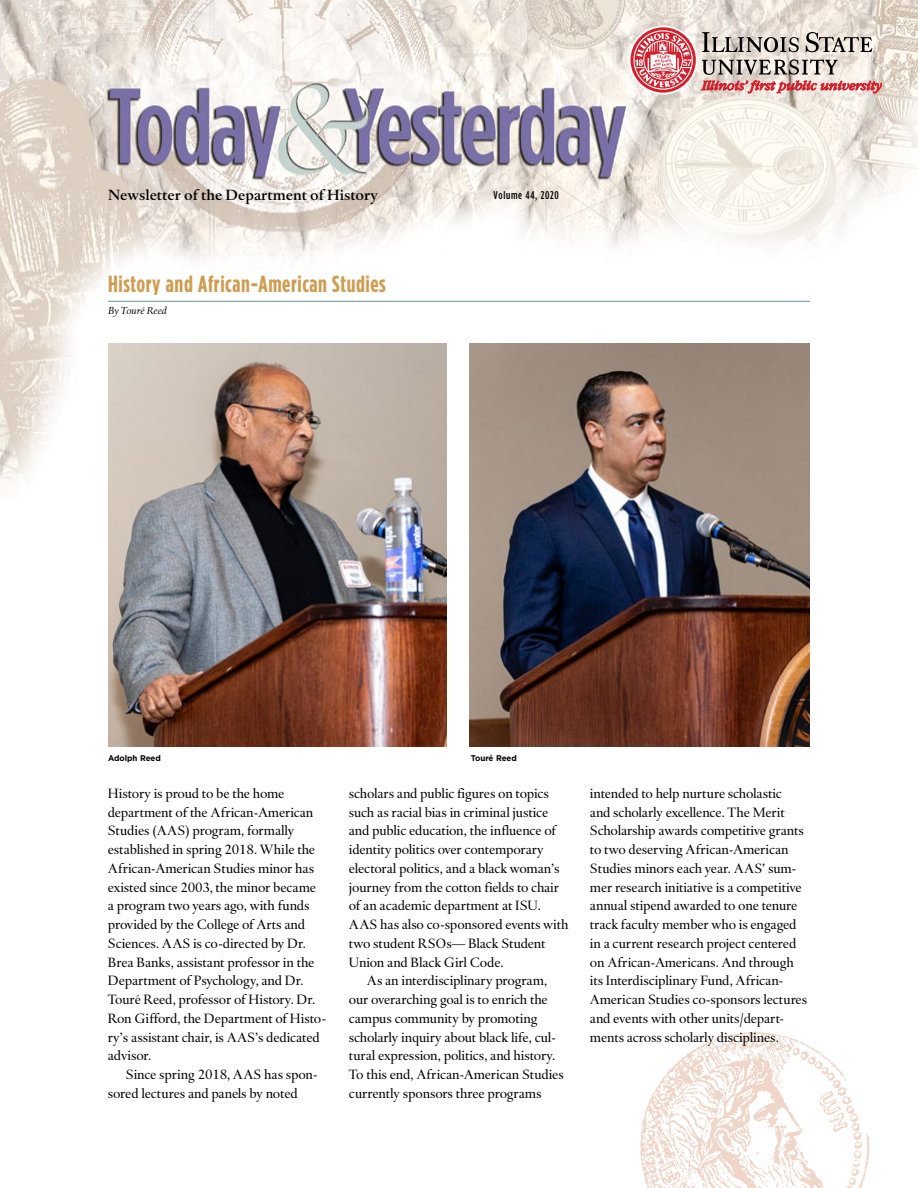
<style>
.page{position:relative;width:918px;height:1188px;background:#fff}
.page>*{position:absolute;margin:0;border:0;box-sizing:border-box;transform-origin:0 0}
.t1{font:700 23.25px "Gotham Condensed";letter-spacing:.025em;color:#cf9c51}
.t2{font:500 15px "Haarlemmer";letter-spacing:-.005em;color:#000}
.t3{font:13.8px/18.8px "Haarlemmer";letter-spacing:-.01em;color:#000}
.t4{font:500 11.25px "Gotham Condensed";letter-spacing:.06em;color:#000}
.By_Line__Author{font:italic 10.5px "Haarlemmer";letter-spacing:-.005em;color:#000}
.t5{font:700 8.25px "Gotham";letter-spacing:-.005em;color:#000}
</style>
<div class="page">
<img style="left:0;top:0;width:918px;height:489px">
<img style="left:640px;top:1031px;width:230px;height:157px">
<svg style="left:631px;top:27px;width:251px;height:66px;background:#d2aba8"></svg>
<img style="left:108px;top:343px;width:339px;height:403px">
<img style="left:469px;top:343px;width:341px;height:403px">
<hr style="left:108px;top:301px;width:702px;height:1px;background:#649891">
<p class="t2" style="left:108px;top:186px;width:272px">Newsletter of the Department of History</p>
<p class="t4" style="left:494px;top:189px;width:67px">Volume 44, 2020</p>
<p class="t1" style="left:108px;top:271px;width:279px">History and African-American Studies</p>
<p class="By_Line__Author" style="left:108px;top:305px;width:60px">By Touré Reed</p>
<p class="t5" style="left:108px;top:752px;width:54px">Adolph Reed</p>
<p class="t5" style="left:471px;top:752px;width:47px">Touré Reed</p>
<p class="t3" style="left:108px;top:784px;width:220px">History is proud to be the home department of the African-American Studies (AAS) program, formally established in spring 2018. While the African-American Studies minor has existed since 2003, the minor became<br>a program two years ago, with funds provided by the College of Arts and Sciences. AAS is co-directed by Dr.<br>Brea Banks, assistant professor in the Department of Psychology, and Dr.<br>Touré Reed, professor of History. Dr.<br>Ron Gifford, the Department of Histo&shy;ry’s assistant chair, is AAS’s dedicated advisor.</p>
<p class="t3" style="left:108px;top:1066px;width:211px;text-indent:18px">Since spring 2018, AAS has spon&shy;sored lectures and panels by noted</p>
<p class="t3" style="left:349px;top:784px;width:221px">scholars and public figures on topics such as racial bias in criminal justice and public education, the influence of identity politics over contemporary electoral politics, and a black woman’s journey from the cotton fields to chair of an academic department at ISU.<br>AAS has also co-sponsored events with two student RSOs— Black Student Union and Black Girl Code.</p>
<p class="t3" style="left:349px;top:972px;width:216px;text-indent:18px">As an interdisciplinary program, our overarching goal is to enrich the campus community by promoting scholarly inquiry about black life, cul&shy;tural expression, politics, and history.<br>To this end, African-American Studies currently sponsors three programs</p>
<p class="t3" style="left:590px;top:784px;width:219px">intended to help nurture scholastic<br>and scholarly excellence. The Merit Scholarship awards competitive grants to two deserving African-American Studies minors each year. AAS’ sum&shy;mer research initiative is a competitive annual stipend awarded to one tenure track faculty member who is engaged in a current research project centered on African-Americans. And through its Interdisciplinary Fund, African-American Studies co-sponsors lectures and events with other units/depart&shy;ments across scholarly disciplines.</p>
</div>
